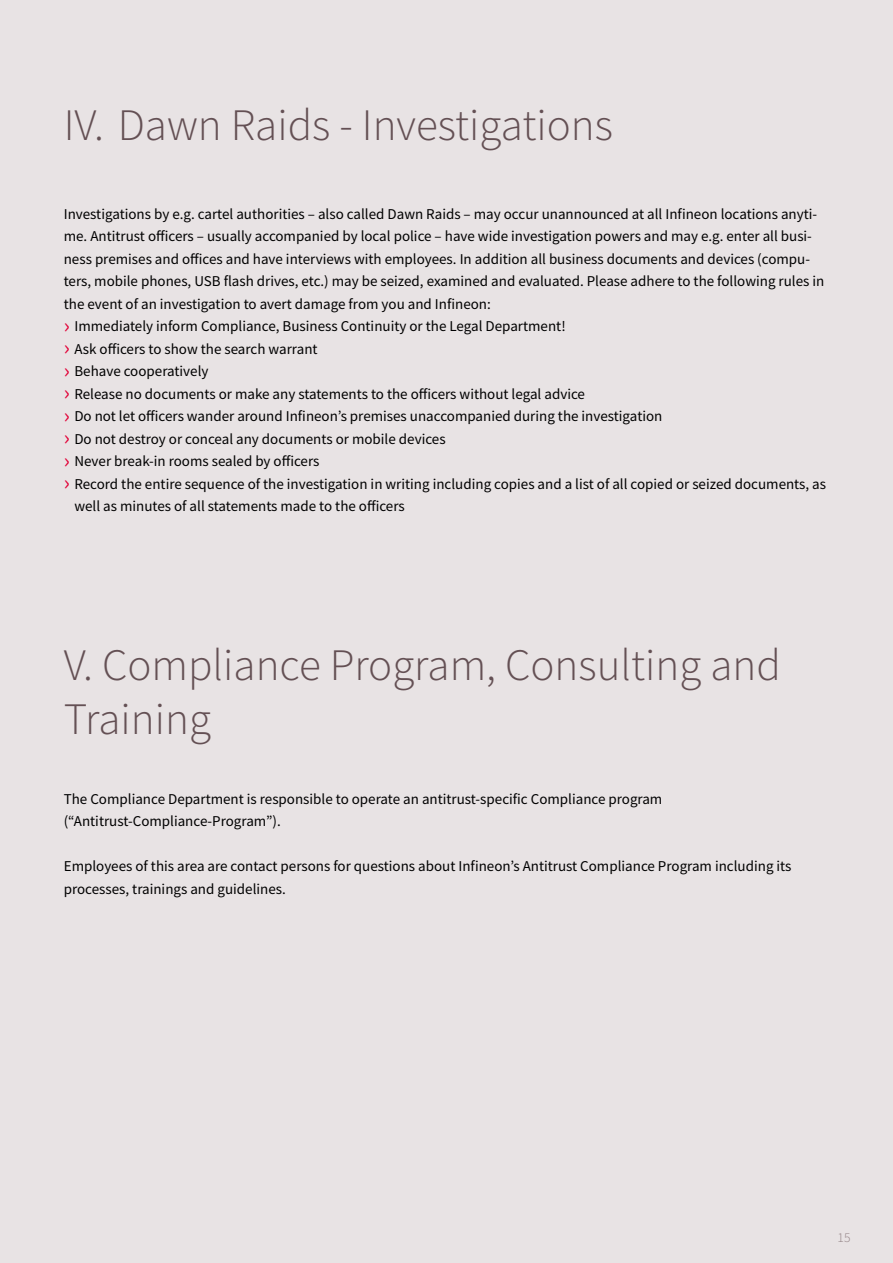
<style>
.page{position:relative;width:893px;height:1263px;background:#e8e3e4}
.page>*{position:absolute;margin:0;border:0;box-sizing:border-box;transform-origin:0 0}
.t1{font:300 45px/54px "Source Sans Pro";color:#645054}
.t2{font:15px/22.5px "Source Sans Pro";color:#000}
.t3{font:300 13.5px "Source Sans Pro";color:#928285}
.s1{font-size:22.5px;color:#e20036}
</style>
<div class="page">
<h1 class="t1" style="left:64px;top:98px;width:551px">IV. Dawn Raids - Investigations</h1>
<p class="t2" style="left:64px;top:202px;width:755px">Investigations by e.g. cartel authorities – also called Dawn Raids – may occur unannounced at all Infineon locations anyti-</p>
<p class="t2" style="left:64px;top:225px;width:750px">me. Antitrust officers – usually accompanied by local police – have wide investigation powers and may e.g. enter all busi-</p>
<p class="t2" style="left:64px;top:247px;width:748px">ness premises and offices and have interviews with employees. In addition all business documents and devices (compu-</p>
<p class="t2" style="left:64px;top:270px;width:762px">ters, mobile phones, USB flash drives, etc.) may be seized, examined and evaluated. Please adhere to the following rules in</p>
<p class="t2" style="left:64px;top:292px;width:429px">the event of an investigation to avert damage from you and Infineon:</p>
<p class="t2" style="left:64px;top:315px;width:503px"><span class="s1">›</span> Immediately inform Compliance, Business Continuity or the Legal Department!</p>
<p class="t2" style="left:64px;top:337px;width:255px"><span class="s1">›</span> Ask officers to show the search warrant</p>
<p class="t2" style="left:64px;top:360px;width:146px"><span class="s1">›</span> Behave cooperatively</p>
<p class="t2" style="left:64px;top:382px;width:523px"><span class="s1">›</span> Release no documents or make any statements to the officers without legal advice</p>
<p class="t2" style="left:64px;top:405px;width:600px"><span class="s1">›</span> Do not let officers wander around Infineon’s premises unaccompanied during the investigation</p>
<p class="t2" style="left:64px;top:427px;width:383px"><span class="s1">›</span> Do not destroy or conceal any documents or mobile devices</p>
<p class="t2" style="left:64px;top:450px;width:257px"><span class="s1">›</span> Never break-in rooms sealed by officers</p>
<p class="t2" style="left:64px;top:472px;width:764px"><span class="s1">›</span> Record the entire sequence of the investigation in writing including copies and a list of all copied or seized documents, as</p>
<p class="t2" style="left:74px;top:495px;width:332px">well as minutes of all statements made to the officers</p>
<h1 class="t1" style="left:64px;top:638px;width:719px">V. Compliance Program, Consulting and<br>Training</h1>
<p class="t2" style="left:64px;top:787px;width:600px">The Compliance Department is responsible to operate an antitrust-specific Compliance program (“Antitrust-Compliance-Program”).</p>
<p class="t2" style="left:64px;top:855px;width:729px">Employees of this area are contact persons for questions about Infineon’s Antitrust Compliance Program including its processes, trainings and guidelines.</p>
<p class="t3" style="left:837px;top:1229px;width:14px">15</p>
</div>
